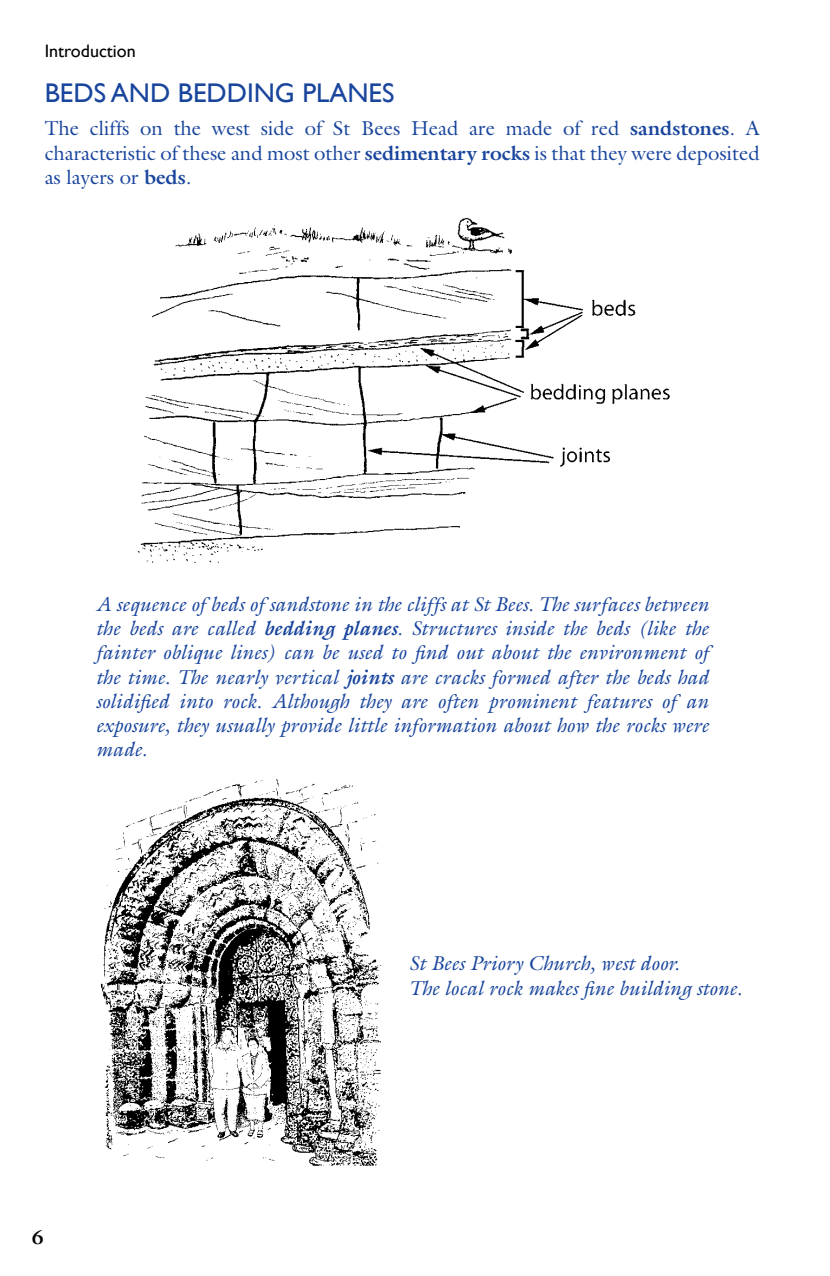
<style>
.page{position:relative;width:830px;height:1276px;background:#fff}
.page>*{position:absolute;margin:0;border:0;box-sizing:border-box;transform-origin:0 0}
.t1{font:27px "Gill Sans";color:#19459d}
.t2{font:italic 20.25px/24.3px "Galliard Std";color:#19459d;text-align:justify}
.t3{font:20.25px/24.3px "Galliard Std";color:#19459d;text-align:justify}
.t4{font:700 20.25px "Galliard Std";color:#000}
.t5{font:18px "Gill Sans";color:#000}
.s1{font-weight:700}
</style>
<div class="page">
<img style="left:138px;top:218px;width:532px;height:345px">
<img style="left:101px;top:779px;width:279px;height:387px">
<p class="t5" style="left:45px;top:40px;width:93px">Introduction</p>
<h1 class="t1" style="left:45px;top:77px;width:351px">BEDS AND BEDDING PLANES</h1>
<p class="t3" style="left:45px;top:116px;width:716px">The cliffs on the west side of St Bees Head are made of red <span class="s1">sandstones</span>. A characteristic of these and most other <span class="s1">sedimentary rocks</span> is that they were deposited as layers or <span class="s1">beds</span>.</p>
<p class="t2" style="left:96px;top:591px;width:614px">A sequence of beds of sandstone in the cliffs at St Bees. The surfaces between the beds are called <span class="s1">bedding planes</span>. Structures inside the beds (like the fainter oblique lines) can be used to find out about the environment of the time. The nearly vertical <span class="s1">joints</span> are cracks formed after the beds had solidified into rock. Although they are often prominent features of an exposure, they usually provide little information about how the rocks were made.</p>
<p class="t4" style="left:32px;top:1224px;width:14px">6</p>
<p class="t2" style="left:409px;top:951px;width:334px">St Bees Priory Church, west door.<br>The local rock makes fine building stone.</p>
</div>
